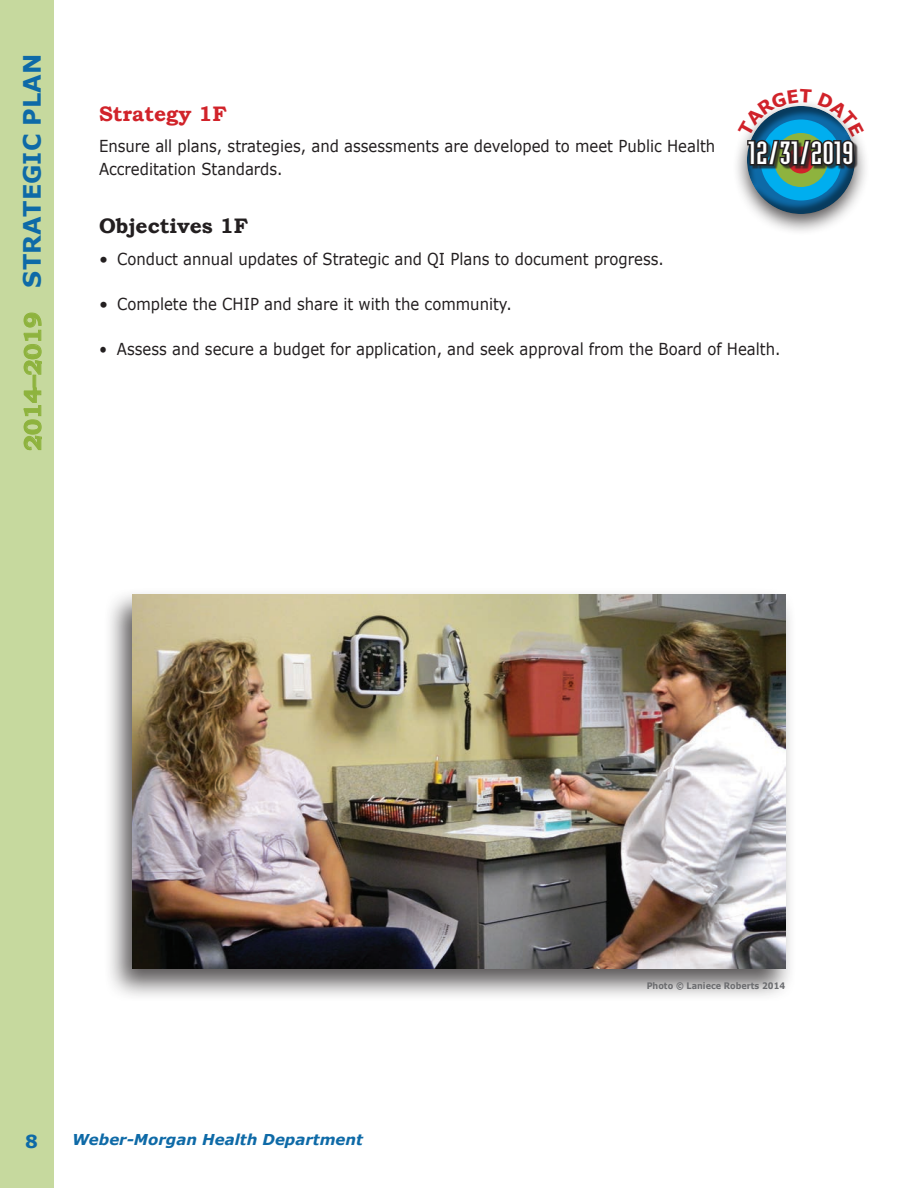
<style>
.page{position:relative;width:918px;height:1188px;background:#fff}
.page>*{position:absolute;margin:0;border:0;box-sizing:border-box;transform-origin:0 0}
.t1{font:31.5px "Industria Solid";color:#fff;scale:1.25 1}
.t2{font:700 24px "Verdana";color:#0e6aa7}
.Objective{font:700 21px "Bookman Old Style";color:#231f20}
.Strategy{font:700 21px "Bookman Old Style";color:#d1232a}
.t3{font:700 18px "Verdana";color:#0e6aa7}
.bulleted_body{font:16.5px "Verdana";color:#231f20}
.body{font:16.5px/22.5px "Verdana";color:#231f20;scale:.9 1}
.bulleted_body-2{font:16.5px "Verdana";color:#231f20;scale:.9 1}
.t4{font:italic 700 15px "Verdana";color:#0e6aa7}
.body-2{font:700 9px "Verdana";color:#6c6d70;scale:.9 1}
.s1{font-family:"Bookman Old Style";color:#8eb33e}
</style>
<div class="page">
<div style="left:0;top:0;width:54px;height:1188px;background:#c6d99e"></div>
<svg style="left:23px;top:312px;width:19px;height:139px"></svg>
<div style="left:732px;top:99px;width:138px;height:137px;background:#231f20;opacity:.75"></div>
<div style="left:738px;top:93px;width:126px;height:134px;background:#231f20;opacity:.5"></div>
<div style="left:760px;top:119px;width:82px;height:81px;background:#00aeef;border-radius:50%"></div>
<div style="left:774px;top:133px;width:54px;height:54px;background:#8eb33e;border-radius:50%"></div>
<div style="left:788px;top:146px;width:26px;height:27px;background:#d1232a;border-radius:50%"></div>
<div style="left:749px;top:142px;width:109px;height:28px;background:#231f20;opacity:.75"></div>
<div style="left:103px;top:587px;width:694px;height:415px;background:#231f20;opacity:.75"></div>
<img style="left:133px;top:594px;width:652px;height:375px">
<svg style="left:738px;top:93px;width:126px;height:75px"></svg>
<h2 class="t2" style="left:15px;top:451px;width:398px;rotate:-90deg"><span class="s1">2014–2019</span> STRATEGIC PLAN</h2>
<p class="Strategy" style="left:99px;top:101px;width:129px">Strategy 1F</p>
<p class="body" style="left:99px;top:135px;width:686px">Ensure all plans, strategies, and assessments are developed to meet Public Health<br>Accreditation Standards.</p>
<p class="t1" style="left:748px;top:136px;width:86px">12/31/2019</p>
<p class="Objective" style="left:99px;top:213px;width:151px">Objectives 1F</p>
<p class="bulleted_body" style="left:99px;top:247px;width:566px">• Conduct annual updates of Strategic and QI Plans to document progress.</p>
<p class="bulleted_body" style="left:99px;top:292px;width:414px">• Complete the CHIP and share it with the community.</p>
<p class="bulleted_body-2" style="left:99px;top:337px;width:759px">• Assess and secure a budget for application, and seek approval from the Board of Health.</p>
<p class="t3" style="left:25px;top:1128px;width:14px">8</p>
<p class="t4" style="left:72px;top:1129px;width:293px">Weber-Morgan Health Department</p>
<p class="body-2" style="left:647px;top:979px;width:155px">Photo © Laniece Roberts 2014</p>
</div>
